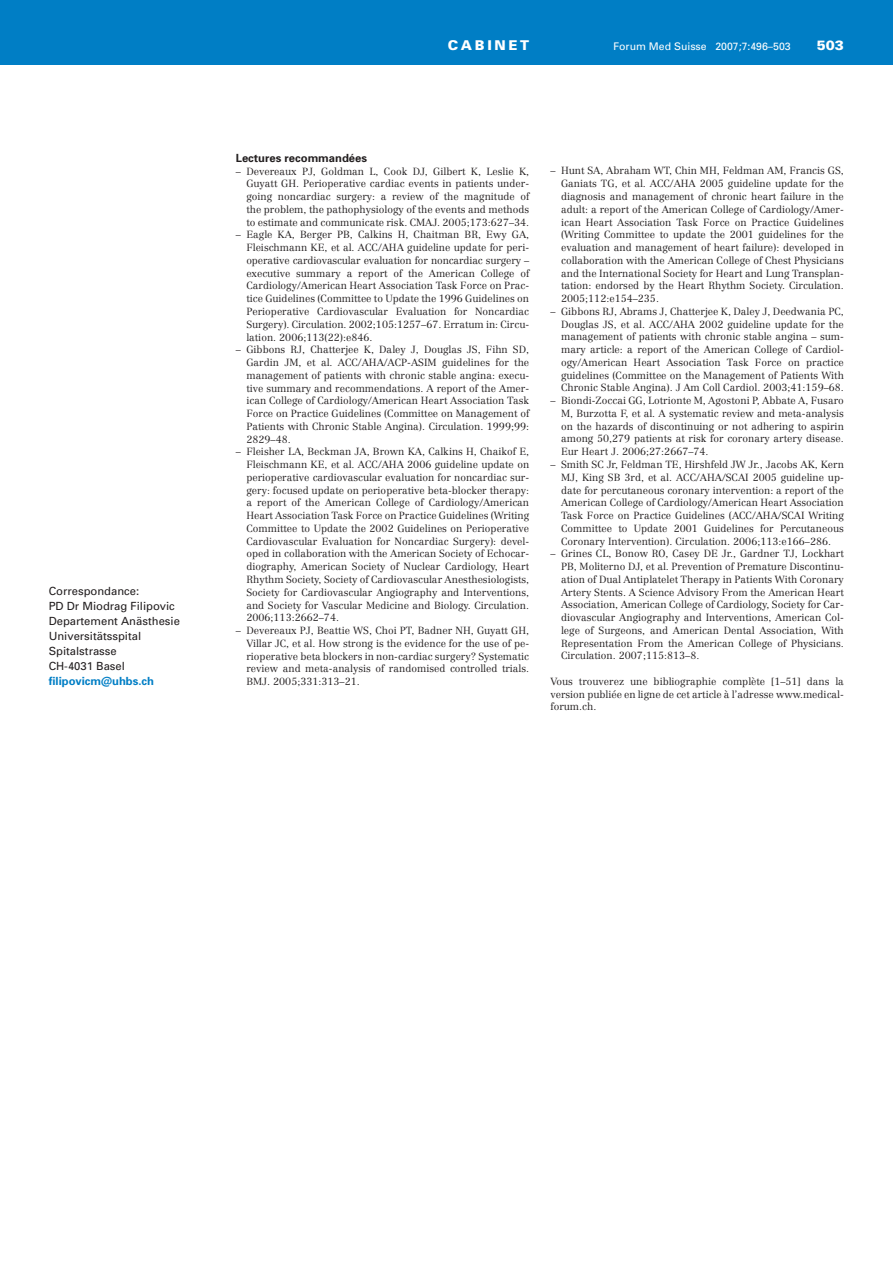
<style>
.page{position:relative;width:893px;height:1263px;background:#fff}
.page>*{position:absolute;margin:0;border:0;box-sizing:border-box;transform-origin:0 0}
.t1{font:900 13.5px "Univers";letter-spacing:.2em;color:#fff}
.t2{font:11.25px/14.9px "Univers";color:#231f20}
.t3{font:700 11.25px "Univers";color:#231f20}
.t4{font:700 11.25px "Univers";color:#007ec5}
.t5{font:10.5px "Univers";color:#fff}
.t6{font:300 10.2px/12.8px "Centennial";color:#231f20;text-align:justify}
</style>
<div class="page">
<div style="left:0;top:0;width:893px;height:64px;background:#007ec5"></div>
<p class="t2" style="left:49px;top:585px;width:133px">Correspondance:<br>PD Dr Miodrag Filipovic<br>Departement Anästhesie<br>Universitätsspital<br>Spitalstrasse<br>CH-4031 Basel</p>
<p class="t4" style="left:49px;top:676px;width:107px">filipovicm@uhbs.ch</p>
<h1 class="t1" style="left:448px;top:40px;width:83px">CABINET</h1>
<p class="t5" style="left:613px;top:42px;width:179px">Forum Med Suisse 2007;7:496–503</p>
<h1 class="t1" style="left:817px;top:40px;width:29px">503</h1>
<p class="t3" style="left:236px;top:153px;width:133px">Lectures recommandées</p>
<p class="t6" style="left:246px;top:165px;width:284px;text-indent:-11px">– Devereaux PJ, Goldman L, Cook DJ, Gilbert K, Leslie K, Guyatt GH. Perioperative cardiac events in patients under&shy;going noncardiac surgery: a review of the magnitude of the problem, the pathophysiology of the events and methods to estimate and communicate risk. CMAJ. 2005;173:627–34.</p>
<p class="t6" style="left:246px;top:229px;width:284px;text-indent:-11px">– Eagle KA, Berger PB, Calkins H, Chaitman BR, Ewy GA, Fleischmann KE, et al. ACC/AHA guideline update for peri&shy;operative cardiovascular evaluation for noncardiac surgery – executive summary a report of the American College of Cardiology/American Heart Association Task Force on Prac&shy;tice Guidelines (Committee to Update the 1996 Guidelines on Perioperative Cardiovascular Evaluation for Noncardiac Surgery). Circulation. 2002;105:1257–67. Erratum in: Circu&shy;lation. 2006;113(22):e846.</p>
<p class="t6" style="left:246px;top:344px;width:284px;text-indent:-11px">– Gibbons RJ, Chatterjee K, Daley J, Douglas JS, Fihn SD, Gardin JM, et al. ACC/AHA/ACP-ASIM guidelines for the management of patients with chronic stable angina: execu&shy;tive summary and recommendations. A report of the Amer&shy;ican College of Cardiology/American Heart Association Task Force on Practice Guidelines (Committee on Management of Patients with Chronic Stable Angina). Circulation. 1999;99:<br>2829–48.</p>
<p class="t6" style="left:246px;top:446px;width:284px;text-indent:-11px">– Fleisher LA, Beckman JA, Brown KA, Calkins H, Chaikof E, Fleischmann KE, et al. ACC/AHA 2006 guideline update on perioperative cardiovascular evaluation for noncardiac sur&shy;gery: focused update on perioperative beta-blocker therapy: a report of the American College of Cardiology/American Heart Association Task Force on Practice Guidelines (Writing Committee to Update the 2002 Guidelines on Perioperative Cardiovascular Evaluation for Noncardiac Surgery): devel&shy;oped in collaboration with the American Society of Echocar&shy;diography, American Society of Nuclear Cardiology, Heart Rhythm Society, Society of Cardiovascular Anesthesiologists, Society for Cardiovascular Angiography and Interventions, and Society for Vascular Medicine and Biology. Circulation.<br>2006;113:2662–74.</p>
<p class="t6" style="left:246px;top:625px;width:284px;text-indent:-11px">– Devereaux PJ, Beattie WS, Choi PT, Badner NH, Guyatt GH, Villar JC, et al. How strong is the evidence for the use of pe&shy;rioperative beta blockers in non-cardiac surgery? Systematic review and meta-analysis of randomised controlled trials.<br>BMJ. 2005;331:313–21.</p>
<p class="t6" style="left:561px;top:165px;width:284px;text-indent:-11px">– Hunt SA, Abraham WT, Chin MH, Feldman AM, Francis GS, Ganiats TG, et al. ACC/AHA 2005 guideline update for the diagnosis and management of chronic heart failure in the adult: a report of the American College of Cardiology/Amer&shy;ican Heart Association Task Force on Practice Guidelines (Writing Committee to update the 2001 guidelines for the evaluation and management of heart failure): developed in collaboration with the American College of Chest Physicians and the International Society for Heart and Lung Transplan&shy;tation: endorsed by the Heart Rhythm Society. Circulation.<br>2005;112:e154–235.</p>
<p class="t6" style="left:561px;top:306px;width:284px;text-indent:-11px">– Gibbons RJ, Abrams J, Chatterjee K, Daley J, Deedwania PC, Douglas JS, et al. ACC/AHA 2002 guideline update for the management of patients with chronic stable angina – sum&shy;mary article: a report of the American College of Cardiol&shy;ogy/American Heart Association Task Force on practice guidelines (Committee on the Management of Patients With Chronic Stable Angina). J Am Coll Cardiol. 2003;41:159–68.</p>
<p class="t6" style="left:561px;top:395px;width:284px;text-indent:-11px">– Biondi-Zoccai GG, Lotrionte M, Agostoni P, Abbate A, Fusaro M, Burzotta F, et al. A systematic review and meta-analysis on the hazards of discontinuing or not adhering to aspirin among 50,279 patients at risk for coronary artery disease.<br>Eur Heart J. 2006;27:2667–74.</p>
<p class="t6" style="left:561px;top:459px;width:284px;text-indent:-11px">– Smith SC Jr, Feldman TE, Hirshfeld JW Jr., Jacobs AK, Kern MJ, King SB 3rd, et al. ACC/AHA/SCAI 2005 guideline up&shy;date for percutaneous coronary intervention: a report of the American College of Cardiology/American Heart Association Task Force on Practice Guidelines (ACC/AHA/SCAI Writing Committee to Update 2001 Guidelines for Percutaneous Coronary Intervention). Circulation. 2006;113:e166–286.</p>
<p class="t6" style="left:561px;top:548px;width:284px;text-indent:-11px">– Grines CL, Bonow RO, Casey DE Jr., Gardner TJ, Lockhart PB, Moliterno DJ, et al. Prevention of Premature Discontinu&shy;ation of Dual Antiplatelet Therapy in Patients With Coronary Artery Stents. A Science Advisory From the American Heart Association, American College of Cardiology, Society for Car&shy;diovascular Angiography and Interventions, American Col&shy;lege of Surgeons, and American Dental Association, With Representation From the American College of Physicians.<br>Circulation. 2007;115:813–8.</p>
<p class="t6" style="left:550px;top:676px;width:295px">Vous trouverez une bibliographie complète [1–51] dans la version publiée en ligne de cet article à l’adresse www.medical&shy;forum.ch.</p>
</div>
